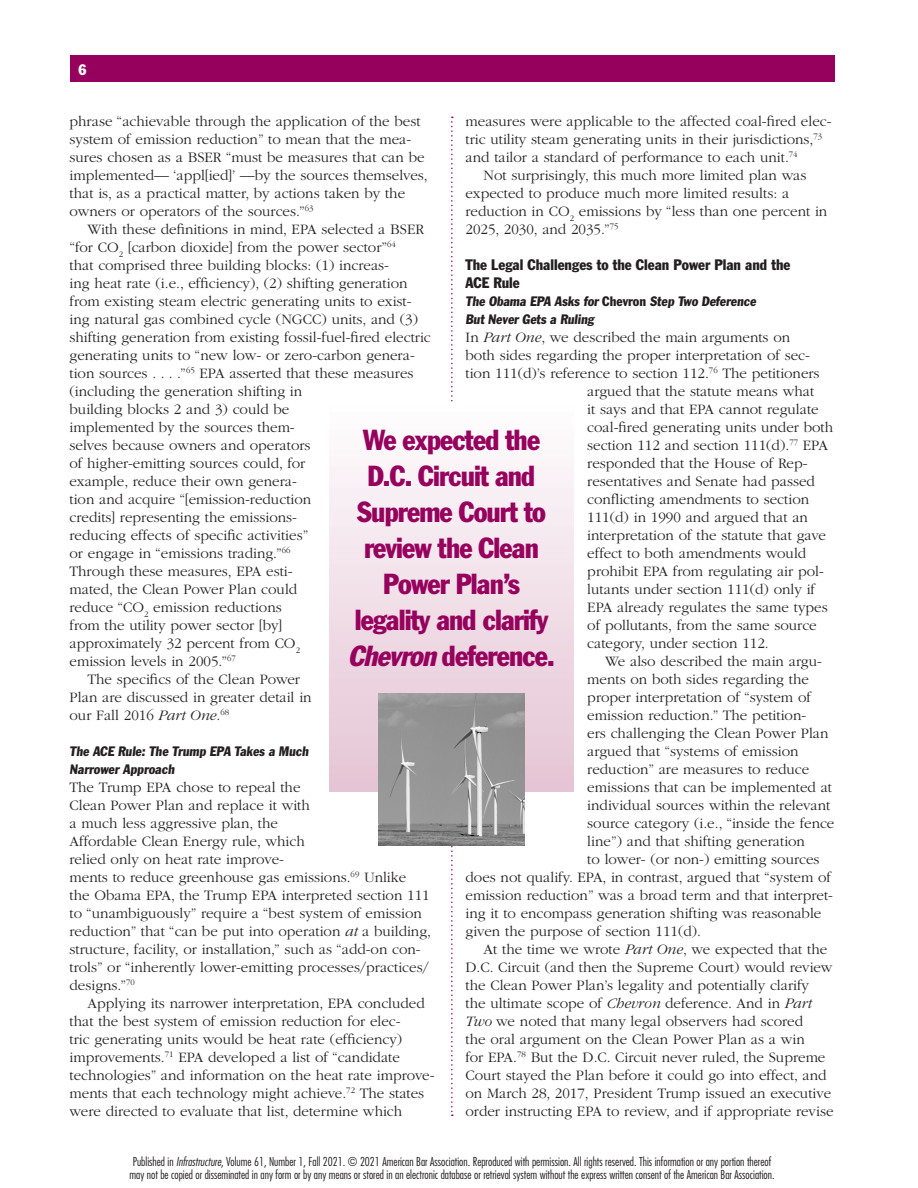
<style>
.page{position:relative;width:918px;height:1188px;background:#fff}
.page>*{position:absolute;margin:0;border:0;box-sizing:border-box;transform-origin:0 0}
.t1{font:condensed 28.5px/36px "Franklin Gothic Std";letter-spacing:-.03em;color:#97015e;text-align:center}
.t2{font:300 15px/18px "ITC Garamond Std";color:#231f20}
.t3{font:condensed 15px/18px "Franklin Gothic Std";color:#231f20}
.t4{font:condensed 15px "Franklin Gothic Std";color:#fff}
.t5{font:condensed 13.5px/18px "Franklin Gothic Std";color:#231f20}
.t6{font:300 condensed 12px/13.5px "Futura Std";color:#231f20}
.s1{font-style:italic}
</style>
<div class="page">
<div style="left:70px;top:56px;width:765px;height:26px;background:#97015e"></div>
<svg style="left:451px;top:117px;width:2px;height:999px"></svg>
<div style="left:329px;top:404px;width:245px;height:388px;background:linear-gradient(to bottom,#fefdfe,#e5c4d4)"></div>
<img style="left:379px;top:693px;width:145px;height:153px">
<p class="t4" style="left:79px;top:60px;width:10px">6</p>
<p class="t2" style="left:70px;top:112px;width:360px">phrase “achievable through the application of the best system of emission reduction” to mean that the mea&shy;sures chosen as a BSER “must be measures that can be implemented— ‘appl[ied]’ —by the sources themselves, that is, as a practical matter, by actions taken by the owners or operators of the sources.”<sup>63</sup></p>
<p class="t2" style="left:88px;top:220px;width:338px">With these definitions in mind, EPA selected a BSER</p>
<p class="t2" style="left:70px;top:238px;width:328px">“for CO<sub>2</sub> [carbon dioxide] from the power sector”<sup>64</sup></p>
<p class="t2" style="left:70px;top:256px;width:321px">that comprised three building blocks: (1) increas-</p>
<p class="t2" style="left:70px;top:274px;width:339px">ing heat rate (i.e., efficiency), (2) shifting generation</p>
<p class="t2" style="left:70px;top:292px;width:344px">from existing steam electric generating units to exist-</p>
<p class="t2" style="left:70px;top:310px;width:350px">ing natural gas combined cycle (NGCC) units, and (3)</p>
<p class="t2" style="left:70px;top:328px;width:363px">shifting generation from existing fossil-fuel-fired electric</p>
<p class="t2" style="left:70px;top:346px;width:347px">generating units to “new low- or zero-carbon genera-</p>
<p class="t2" style="left:70px;top:364px;width:345px">tion sources . . . .”<sup>65</sup> EPA asserted that these measures</p>
<p class="t2" style="left:70px;top:382px;width:234px">(including the generation shifting in</p>
<p class="t2" style="left:70px;top:400px;width:221px">building blocks 2 and 3) could be</p>
<p class="t2" style="left:70px;top:418px;width:227px">implemented by the sources them-</p>
<p class="t2" style="left:70px;top:436px;width:242px">selves because owners and operators</p>
<p class="t2" style="left:70px;top:454px;width:237px">of higher-emitting sources could, for</p>
<p class="t2" style="left:70px;top:472px;width:229px">example, reduce their own genera-</p>
<p class="t2" style="left:70px;top:490px;width:243px">tion and acquire “[emission-reduction</p>
<p class="t2" style="left:70px;top:508px;width:229px">credits] representing the emissions-</p>
<p class="t2" style="left:70px;top:526px;width:240px">reducing effects of specific activities”</p>
<p class="t2" style="left:70px;top:544px;width:223px">or engage in “emissions trading.”<sup>66</sup></p>
<p class="t2" style="left:70px;top:562px;width:225px">Through these measures, EPA esti-</p>
<p class="t2" style="left:70px;top:580px;width:229px">mated, the Clean Power Plan could</p>
<p class="t2" style="left:70px;top:598px;width:214px">reduce “CO<sub>2</sub> emission reductions</p>
<p class="t2" style="left:70px;top:616px;width:214px">from the utility power sector [by]</p>
<p class="t2" style="left:70px;top:634px;width:232px">approximately 32 percent from CO<sub>2</sub></p>
<p class="t2" style="left:70px;top:652px;width:168px">emission levels in 2005.”<sup>67</sup></p>
<p class="t2" style="left:88px;top:670px;width:214px">The specifics of the Clean Power</p>
<p class="t2" style="left:70px;top:688px;width:244px">Plan are discussed in greater detail in</p>
<p class="t2" style="left:70px;top:706px;width:161px">our Fall 2016 <span class="s1">Part One</span>.<sup>68</sup></p>
<p class="t5" style="left:70px;top:742px;width:242px">The ACE Rule: The Trump EPA Takes a Much<br>Narrower Approach</p>
<p class="t2" style="left:70px;top:778px;width:363px">The Trump EPA chose to repeal the<br>Clean Power Plan and replace it with<br>a much less aggressive plan, the<br>Affordable Clean Energy rule, which<br>relied only on heat rate improve-<br>ments to reduce greenhouse gas emissions.<sup>69</sup> Unlike<br>the Obama EPA, the Trump EPA interpreted section 111 to “unambiguously” require a “best system of emission reduction” that “can be put into operation <span class="s1">at</span> a building, structure, facility, or installation,” such as “add-on con&shy;trols” or “inherently lower-emitting processes/practices/ designs.”<sup>70</sup></p>
<p class="t2" style="left:70px;top:994px;width:367px;text-indent:18px">Applying its narrower interpretation, EPA concluded that the best system of emission reduction for elec-<br>tric generating units would be heat rate (efficiency) improvements.<sup>71</sup> EPA developed a list of “candidate technologies” and information on the heat rate improve&shy;ments that each technology might achieve.<sup>72</sup> The states were directed to evaluate that list, determine which</p>
<p class="t2" style="left:466px;top:112px;width:367px">measures were applicable to the affected coal-fired elec-</p>
<p class="t2" style="left:466px;top:130px;width:358px">tric utility steam generating units in their jurisdictions,<sup>73</sup></p>
<p class="t2" style="left:466px;top:148px;width:334px">and tailor a standard of performance to each unit.<sup>74</sup></p>
<p class="t2" style="left:484px;top:166px;width:324px">Not surprisingly, this much more limited plan was</p>
<p class="t2" style="left:466px;top:184px;width:325px">expected to produce much more limited results: a</p>
<p class="t2" style="left:466px;top:202px;width:363px">reduction in CO<sub>2</sub> emissions by “less than one percent in</p>
<p class="t2" style="left:466px;top:220px;width:155px">2025, 2030, and 2035.”<sup>75</sup></p>
<p class="t3" style="left:466px;top:256px;width:327px">The Legal Challenges to the Clean Power Plan and the<br>ACE Rule</p>
<p class="t5" style="left:466px;top:292px;width:294px">The Obama EPA Asks for Chevron Step Two Deference<br>But Never Gets a Ruling</p>
<p class="t2" style="left:466px;top:328px;width:326px">In <span class="s1">Part One</span>, we described the main arguments on</p>
<p class="t2" style="left:466px;top:346px;width:346px">both sides regarding the proper interpretation of sec-</p>
<p class="t2" style="left:466px;top:364px;width:356px">tion 111(d)’s reference to section 112.<sup>76</sup> The petitioners</p>
<p class="t2" style="left:587px;top:382px;width:228px">argued that the statute means what</p>
<p class="t2" style="left:587px;top:400px;width:233px">it says and that EPA cannot regulate</p>
<p class="t2" style="left:587px;top:418px;width:247px">coal-fired generating units under both</p>
<p class="t2" style="left:587px;top:436px;width:242px">section 112 and section 111(d).<sup>77</sup> EPA</p>
<p class="t2" style="left:587px;top:454px;width:222px">responded that the House of Rep-</p>
<p class="t2" style="left:587px;top:472px;width:229px">resentatives and Senate had passed</p>
<p class="t2" style="left:587px;top:490px;width:223px">conflicting amendments to section</p>
<p class="t2" style="left:587px;top:508px;width:222px">111(d) in 1990 and argued that an</p>
<p class="t2" style="left:587px;top:526px;width:240px">interpretation of the statute that gave</p>
<p class="t2" style="left:587px;top:544px;width:220px">effect to both amendments would</p>
<p class="t2" style="left:587px;top:562px;width:238px">prohibit EPA from regulating air pol-</p>
<p class="t2" style="left:587px;top:580px;width:229px">lutants under section 111(d) only if</p>
<p class="t2" style="left:587px;top:598px;width:242px">EPA already regulates the same types</p>
<p class="t2" style="left:587px;top:616px;width:231px">of pollutants, from the same source</p>
<p class="t2" style="left:587px;top:634px;width:183px">category, under section 112.</p>
<p class="t2" style="left:605px;top:652px;width:218px">We also described the main argu-</p>
<p class="t2" style="left:587px;top:670px;width:223px">ments on both sides regarding the</p>
<p class="t2" style="left:587px;top:688px;width:225px">proper interpretation of “system of</p>
<p class="t2" style="left:587px;top:706px;width:220px">emission reduction.” The petition-</p>
<p class="t2" style="left:587px;top:724px;width:243px">ers challenging the Clean Power Plan</p>
<p class="t2" style="left:587px;top:742px;width:213px">argued that “systems of emission</p>
<p class="t2" style="left:587px;top:760px;width:224px">reduction” are measures to reduce</p>
<p class="t2" style="left:587px;top:778px;width:246px">emissions that can be implemented at</p>
<p class="t2" style="left:587px;top:796px;width:245px">individual sources within the relevant</p>
<p class="t2" style="left:587px;top:814px;width:249px">source category (i.e., “inside the fence</p>
<p class="t2" style="left:587px;top:832px;width:219px">line”) and that shifting generation</p>
<p class="t2" style="left:587px;top:850px;width:234px">to lower- (or non-) emitting sources</p>
<p class="t2" style="left:466px;top:868px;width:367px">does not qualify. EPA, in contrast, argued that “system of</p>
<p class="t2" style="left:466px;top:886px;width:369px">emission reduction” was a broad term and that interpret-</p>
<p class="t2" style="left:466px;top:904px;width:357px">ing it to encompass generation shifting was reasonable</p>
<p class="t2" style="left:466px;top:922px;width:237px">given the purpose of section 111(d).</p>
<p class="t2" style="left:484px;top:940px;width:345px">At the time we wrote <span class="s1">Part One</span>, we expected that the</p>
<p class="t2" style="left:466px;top:958px;width:369px">D.C. Circuit (and then the Supreme Court) would review</p>
<p class="t2" style="left:466px;top:976px;width:345px">the Clean Power Plan’s legality and potentially clarify</p>
<p class="t2" style="left:466px;top:994px;width:348px">the ultimate scope of <span class="s1">Chevron</span> deference. And in <span class="s1">Part</span></p>
<p class="t2" style="left:466px;top:1012px;width:339px"><span class="s1">Two</span> we noted that many legal observers had scored</p>
<p class="t2" style="left:466px;top:1030px;width:341px">the oral argument on the Clean Power Plan as a win</p>
<p class="t2" style="left:466px;top:1048px;width:361px">for EPA.<sup>78</sup> But the D.C. Circuit never ruled, the Supreme</p>
<p class="t2" style="left:466px;top:1066px;width:363px">Court stayed the Plan before it could go into effect, and</p>
<p class="t2" style="left:466px;top:1084px;width:367px">on March 28, 2017, President Trump issued an executive</p>
<p class="t2" style="left:466px;top:1102px;width:370px">order instructing EPA to review, and if appropriate revise</p>
<h1 class="t1" style="left:348px;top:422px;width:208px">We expected the<br>D.C. Circuit and<br>Supreme Court to review the Clean<br>Power Plan’s legality and clarify<br><span class="s1">Chevron</span>deference.</h1>
<p class="t6" style="left:129px;top:1154px;width:647px">Published in <span class="s1">Infrastructure</span>, Volume 61, Number 1, Fall 2021. © 2021 American Bar Association. Reproduced with permission. All rights reserved. This information or any portion thereof may not be copied or disseminated in any form or by any means or stored in an electronic database or retrieval system without the express written consent of the American Bar Association.</p>
</div>
